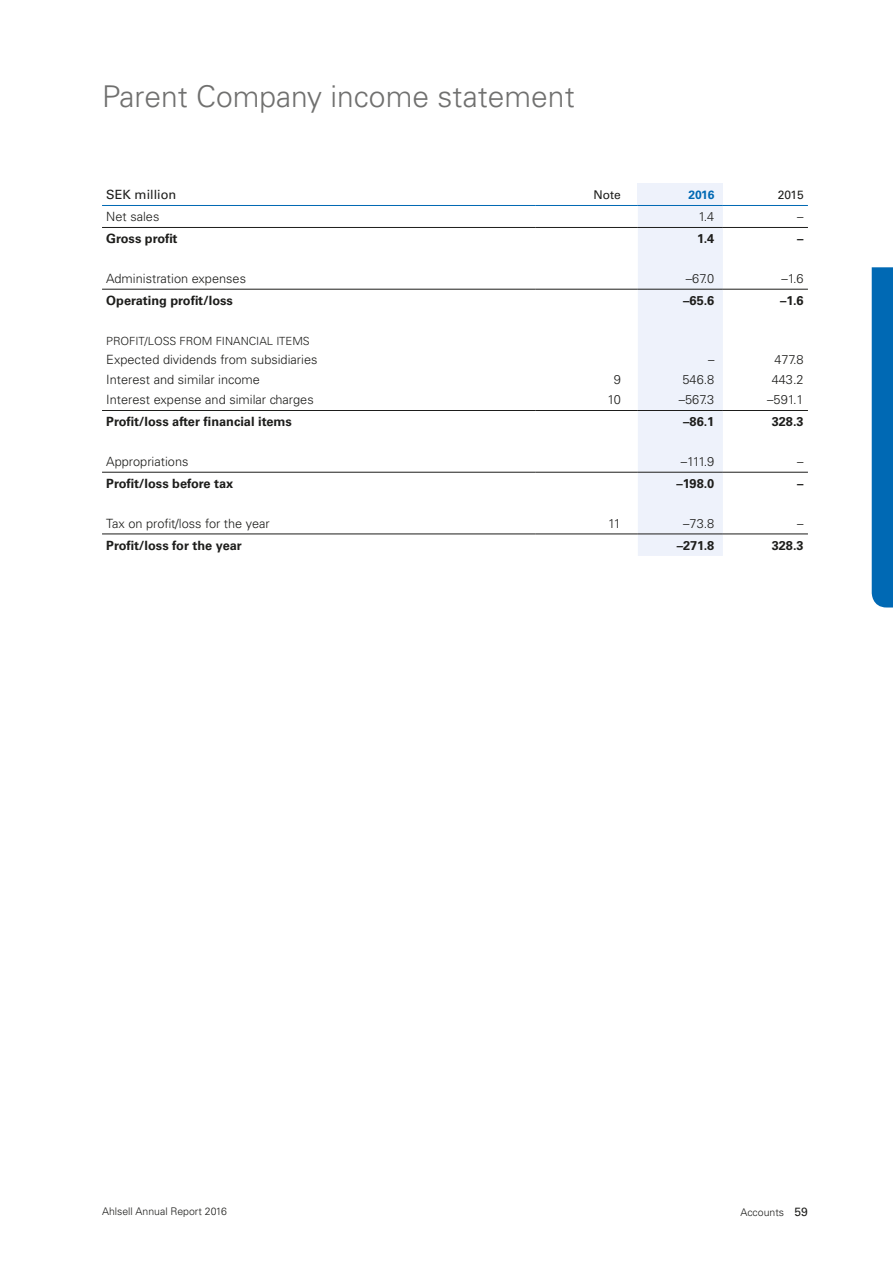
<style>
.page{position:relative;width:893px;height:1263px;background:#fff}
.page>*{position:absolute;margin:0;border:0;box-sizing:border-box;transform-origin:0 0}
.t1{font:300 30px "Univers LT Std";color:#70706f}
.t2{font:300 12.75px "Univers LT Std";color:#1d1d1b}
.t3{font:700 12.75px "Univers LT Std";color:#1d1d1b}
.t4{font:12.75px "Univers LT Std";color:#1d1d1b}
.t5{font:12px "Univers LT Std";color:#1d1d1b}
.t6{font:700 12px "Univers LT Std";color:#0069b4}
.t7{font:300 11.25px "Univers LT Std";color:#1d1d1b}
.t8{font:300 10.5px "Univers LT Std";color:#1d1d1b}
.s1{font-weight:400;font-size:12px}
</style>
<div class="page">
<div style="left:872px;top:267px;width:21px;height:340px;background:#0069b4"></div>
<div style="left:638px;top:183px;width:85px;height:22px;background:#eef2fb"></div>
<div style="left:638px;top:206px;width:85px;height:350px;background:#eef2fb"></div>
<hr style="left:638px;top:227px;width:85px;height:1px;background:#1d1d1b">
<hr style="left:723px;top:227px;width:85px;height:1px;background:#1d1d1b">
<hr style="left:102px;top:289px;width:434px;height:1px;background:#1d1d1b">
<hr style="left:102px;top:472px;width:434px;height:1px;background:#1d1d1b">
<hr style="left:102px;top:534px;width:434px;height:1px;background:#1d1d1b">
<hr style="left:536px;top:289px;width:102px;height:1px;background:#1d1d1b">
<hr style="left:536px;top:472px;width:102px;height:1px;background:#1d1d1b">
<hr style="left:536px;top:534px;width:102px;height:1px;background:#1d1d1b">
<hr style="left:638px;top:289px;width:85px;height:1px;background:#1d1d1b">
<hr style="left:723px;top:289px;width:85px;height:1px;background:#1d1d1b">
<hr style="left:638px;top:472px;width:85px;height:1px;background:#1d1d1b">
<hr style="left:723px;top:472px;width:85px;height:1px;background:#1d1d1b">
<hr style="left:638px;top:534px;width:85px;height:1px;background:#1d1d1b">
<hr style="left:723px;top:534px;width:85px;height:1px;background:#1d1d1b">
<hr style="left:102px;top:227px;width:434px;height:1px;background:#1d1d1b">
<hr style="left:536px;top:227px;width:102px;height:1px;background:#1d1d1b">
<hr style="left:102px;top:410px;width:434px;height:1px;background:#1d1d1b">
<hr style="left:536px;top:410px;width:102px;height:1px;background:#1d1d1b">
<hr style="left:638px;top:410px;width:85px;height:1px;background:#1d1d1b">
<hr style="left:723px;top:410px;width:85px;height:1px;background:#1d1d1b">
<hr style="left:102px;top:205px;width:434px;height:1px;background:#0069b4">
<hr style="left:536px;top:205px;width:102px;height:1px;background:#0069b4">
<hr style="left:638px;top:205px;width:85px;height:1px;background:#0069b4">
<hr style="left:723px;top:205px;width:85px;height:1px;background:#0069b4">
<h1 class="t1" style="left:102px;top:78px;width:474px">Parent Company income statement</h1>
<p class="t4" style="left:106px;top:187px;width:72px">SEK million</p>
<p class="t5" style="left:593px;top:188px;width:29px">Note</p>
<p class="t6" style="left:688px;top:188px;width:28px">2016</p>
<p class="t5" style="left:778px;top:188px;width:27px">2015</p>
<p class="t2" style="left:106px;top:209px;width:55px">Net sales</p>
<p class="t2" style="left:698px;top:209px;width:17px">1.4</p>
<p class="t2" style="left:797px;top:209px;width:8px">–</p>
<p class="t3" style="left:106px;top:231px;width:73px">Gross profit</p>
<p class="t3" style="left:697px;top:231px;width:19px">1.4</p>
<p class="t3" style="left:797px;top:231px;width:8px">–</p>
<p class="t2" style="left:106px;top:271px;width:141px">Administration expenses</p>
<p class="t2" style="left:686px;top:271px;width:30px">–67.0</p>
<p class="t2" style="left:781px;top:271px;width:24px">–1.6</p>
<p class="t3" style="left:106px;top:293px;width:128px">Operating profit/loss</p>
<p class="t3" style="left:683px;top:293px;width:33px">–65.6</p>
<p class="t3" style="left:780px;top:293px;width:25px">–1.6</p>
<p class="t7" style="left:106px;top:334px;width:205px">PROFIT/LOSS FROM FINANCIAL ITEMS</p>
<p class="t2" style="left:106px;top:352px;width:213px">Expected dividends from subsidiaries</p>
<p class="t2" style="left:708px;top:352px;width:8px">–</p>
<p class="t2" style="left:774px;top:352px;width:31px">477.8</p>
<p class="t2" style="left:106px;top:372px;width:155px">Interest and similar income</p>
<p class="t2" style="left:614px;top:372px;width:9px">9</p>
<p class="t2" style="left:682px;top:372px;width:33px">546.8</p>
<p class="t2" style="left:772px;top:372px;width:33px">443.2</p>
<p class="t2" style="left:106px;top:392px;width:209px">Interest expense and similar charges</p>
<p class="t2" style="left:608px;top:392px;width:15px">10</p>
<p class="t2" style="left:679px;top:392px;width:37px">–567.3</p>
<p class="t2" style="left:767px;top:392px;width:38px">–591.1</p>
<p class="t3" style="left:106px;top:414px;width:187px">Profit/loss after financial items</p>
<p class="t3" style="left:683px;top:414px;width:33px">–86.1</p>
<p class="t3" style="left:772px;top:414px;width:33px">328.3</p>
<p class="t2" style="left:106px;top:454px;width:84px">Appropriations</p>
<p class="t2" style="left:681px;top:454px;width:35px">–111.9</p>
<p class="t2" style="left:797px;top:454px;width:8px">–</p>
<p class="t3" style="left:106px;top:476px;width:128px">Profit/loss before tax</p>
<p class="t3" style="left:676px;top:476px;width:40px">–198.0</p>
<p class="t3" style="left:797px;top:476px;width:8px">–</p>
<p class="t2" style="left:106px;top:515px;width:165px">Tax on profit/loss for the year</p>
<p class="t2" style="left:608px;top:515px;width:14px">11</p>
<p class="t2" style="left:683px;top:515px;width:33px">–73.8</p>
<p class="t2" style="left:797px;top:515px;width:8px">–</p>
<p class="t3" style="left:106px;top:537px;width:137px">Profit/loss for the year</p>
<p class="t3" style="left:677px;top:537px;width:39px">–271.8</p>
<p class="t3" style="left:772px;top:537px;width:33px">328.3</p>
<p class="t8" style="left:102px;top:1205px;width:126px">Ahlsell Annual Report 2016</p>
<p class="t8" style="left:740px;top:1206px;width:69px">Accounts <span class="s1">59</span></p>
</div>
